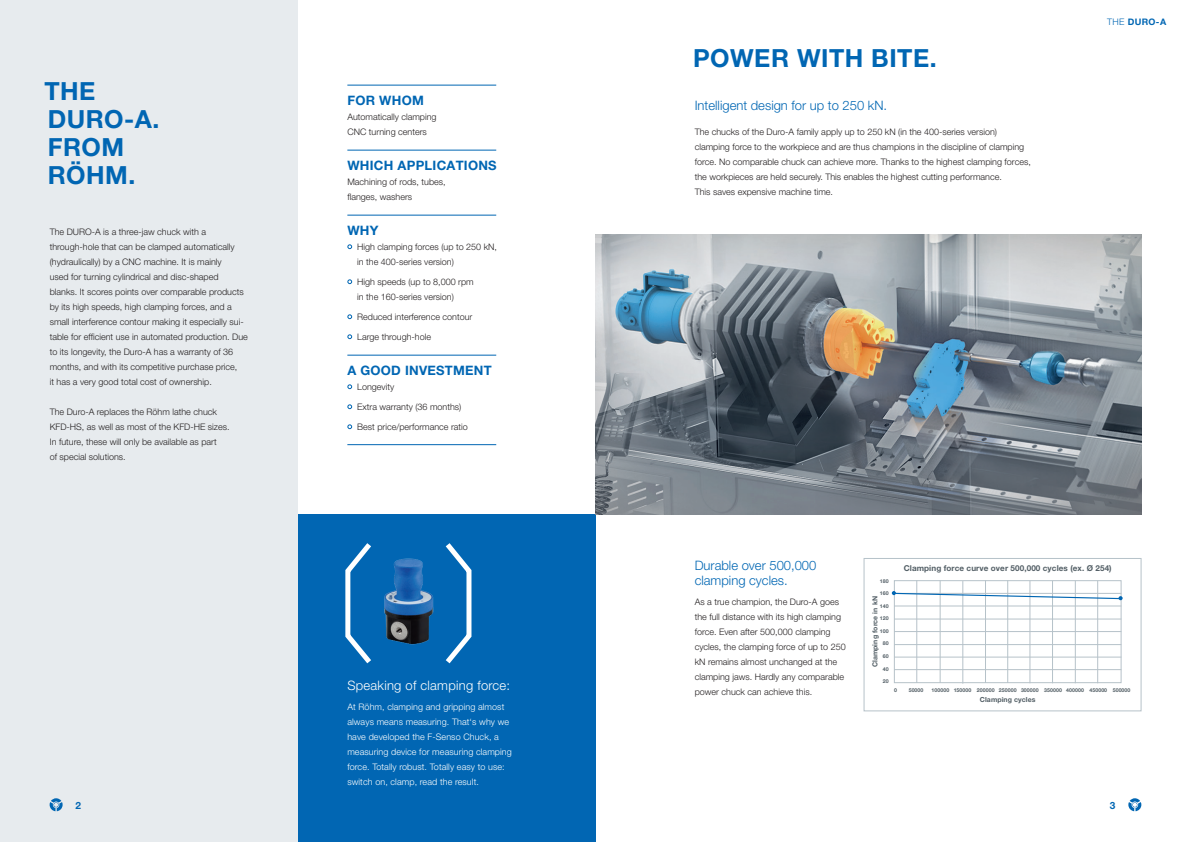
<style>
.page{position:relative;width:1191px;height:842px;background:#fff}
.page>*{position:absolute;margin:0;border:0;box-sizing:border-box;transform-origin:0 0}
.t1{font:700 25px/28px "Helvetica Neue LT Pro";letter-spacing:.02em;color:#0166b3}
.t2{font:300 13px/15px "Helvetica Neue LT Pro";color:#0166b3}
.t3{font:700 13px "Helvetica Neue LT Pro";letter-spacing:.02em;color:#0166b3}
.t4{font:300 13px "Helvetica Neue LT Pro";letter-spacing:.02em;color:#fff}
.t5{font:700 10px "Helvetica Neue LT Pro";color:#0166b3}
.t6{font:300 9px/15px "Helvetica Neue LT Pro";color:#231f20}
.t7{font:300 9px/15px "Helvetica Neue LT Pro";letter-spacing:.01em;color:#fff}
.t8{font:700 9px "Helvetica Neue LT Pro";color:#0166b3}
.t9{font:700 8.1px "Helvetica Neue LT Pro";letter-spacing:.01em;color:#525e65}
.t10{font:700 7px "Helvetica Neue LT Pro";letter-spacing:.01em;color:#525e65}
.t11{font:700 5.2px "Helvetica Neue LT Pro";letter-spacing:.01em;color:#525e65}
.s1{font-weight:300}
</style>
<div class="page">
<svg style="left:1128px;top:798px;width:13px;height:13px"></svg>
<div style="left:298px;top:515px;width:297px;height:327px;background:#0166b3"></div>
<div style="left:0;top:0;width:298px;height:842px;background:#e7ebee"></div>
<svg style="left:50px;top:798px;width:13px;height:13px"></svg>
<svg style="left:347px;top:244px;width:5px;height:5px"></svg>
<svg style="left:347px;top:279px;width:5px;height:5px"></svg>
<svg style="left:347px;top:314px;width:5px;height:5px"></svg>
<svg style="left:347px;top:334px;width:5px;height:5px"></svg>
<svg style="left:347px;top:384px;width:5px;height:5px"></svg>
<svg style="left:347px;top:404px;width:5px;height:5px"></svg>
<svg style="left:347px;top:424px;width:5px;height:5px"></svg>
<hr style="left:347px;top:444px;width:149px;height:1px;background:#0166b3">
<hr style="left:347px;top:85px;width:149px;height:1px;background:#0166b3">
<hr style="left:347px;top:150px;width:149px;height:1px;background:#0166b3">
<hr style="left:347px;top:215px;width:149px;height:1px;background:#0166b3">
<hr style="left:347px;top:355px;width:149px;height:1px;background:#0166b3">
<svg style="left:863px;top:558px;width:278px;height:153px"></svg>
<hr style="left:962px;top:581px;width:1px;height:103px;background:#b6c2c9">
<svg style="left:891px;top:580px;width:231px;height:103px"></svg>
<img style="left:595px;top:235px;width:546px;height:280px">
<svg style="left:345px;top:543px;width:26px;height:121px"></svg>
<svg style="left:445px;top:543px;width:27px;height:121px"></svg>
<img style="left:384px;top:558px;width:50px;height:87px">
<h1 class="t1" style="left:44px;top:77px;width:117px">THE<br>DURO-A.<br>FROM<br>RÖHM.</h1>
<p class="t6" style="left:50px;top:224px;width:200px">The DURO-A is a three-jaw chuck with a through-hole that can be clamped automatically (hydraulically) by a CNC machine. It is mainly<br>used for turning cylindrical and disc-shaped blanks. It scores points over comparable products by its high speeds, high clamping forces, and a small interference contour making it especially sui&shy;table for efficient use in automated production. Due to its longevity, the Duro-A has a warranty of 36 months, and with its competitive purchase price,<br>it has a very good total cost of ownership.</p>
<p class="t6" style="left:50px;top:404px;width:181px">The Duro-A replaces the Röhm lathe chuck KFD-HS, as well as most of the KFD-HE sizes.<br>In future, these will only be available as part<br>of special solutions.</p>
<h2 class="t3" style="left:347px;top:92px;width:78px">FOR WHOM</h2>
<p class="t6" style="left:347px;top:109px;width:91px">Automatically clamping<br>CNC turning centers</p>
<h2 class="t3" style="left:347px;top:157px;width:151px">WHICH APPLICATIONS</h2>
<p class="t6" style="left:347px;top:174px;width:100px">Machining of rods, tubes, flanges, washers</p>
<h2 class="t3" style="left:347px;top:222px;width:33px">WHY</h2>
<p class="t6" style="left:357px;top:239px;width:141px">High clamping forces (up to 250 kN, in the 400-series version)</p>
<p class="t6" style="left:357px;top:274px;width:118px">High speeds (up to 8,000 rpm in the 160-series version)</p>
<p class="t6" style="left:357px;top:309px;width:117px">Reduced interference contour</p>
<p class="t6" style="left:357px;top:329px;width:75px">Large through-hole</p>
<h2 class="t3" style="left:347px;top:362px;width:146px">A GOOD INVESTMENT</h2>
<p class="t6" style="left:357px;top:379px;width:39px">Longevity</p>
<p class="t6" style="left:357px;top:399px;width:106px">Extra warranty (36 months)</p>
<p class="t6" style="left:357px;top:419px;width:112px">Best price/performance ratio</p>
<h2 class="t4" style="left:347px;top:677px;width:164px">Speaking of clamping force:</h2>
<p class="t7" style="left:347px;top:699px;width:166px">At Röhm, clamping and gripping almost always means measuring. That‘s why we have developed the F-Senso Chuck, a measuring device for measuring clamping force. Totally robust. Totally easy to use: switch on, clamp, read the result.</p>
<h1 class="t1" style="left:693px;top:44px;width:245px">POWER WITH BITE.</h1>
<h2 class="t2" style="left:694px;top:97px;width:194px">Intelligent design for up to 250 kN.</h2>
<p class="t6" style="left:694px;top:124px;width:337px">The chucks of the Duro-A family apply up to 250 kN (in the 400-series version) clamping force to the workpiece and are thus champions in the discipline of clamping force. No comparable chuck can achieve more. Thanks to the highest clamping forces, the workpieces are held securely. This enables the highest cutting performance.<br>This saves expensive machine time.</p>
<p class="t8" style="left:1107px;top:16px;width:61px"><span class="s1">THE</span> DURO-A</p>
<h2 class="t2" style="left:694px;top:557px;width:123px">Durable over 500,000 clamping cycles.</h2>
<p class="t6" style="left:694px;top:594px;width:152px">As a true champion, the Duro-A goes the full distance with its high clamping force. Even after 500,000 clamping cycles, the clamping force of up to 250 kN remains almost unchanged at the clamping jaws. Hardly any comparable power chuck can achieve this.</p>
<p class="t11" style="left:880px;top:578px;width:10px">180</p>
<p class="t11" style="left:880px;top:590px;width:10px">160</p>
<p class="t11" style="left:880px;top:603px;width:10px">140</p>
<p class="t11" style="left:880px;top:615px;width:10px">120</p>
<p class="t11" style="left:880px;top:628px;width:10px">100</p>
<p class="t11" style="left:883px;top:640px;width:7px">80</p>
<p class="t11" style="left:883px;top:653px;width:7px">60</p>
<p class="t11" style="left:883px;top:665px;width:7px">40</p>
<p class="t11" style="left:883px;top:678px;width:7px">20</p>
<p class="t10" style="left:870px;top:667px;width:73px;rotate:-90deg">Clamping force in kN</p>
<p class="t9" style="left:903px;top:563px;width:209px">Clamping force curve over 500,000 cycles (ex. Ø 254)</p>
<p class="t11" style="left:894px;top:687px;width:4px">0</p>
<p class="t11" style="left:908px;top:687px;width:16px">50000</p>
<p class="t11" style="left:931px;top:687px;width:200px">100000 150000 200000 250000 300000 350000 400000 450000 500000</p>
<p class="t10" style="left:979px;top:695px;width:57px">Clamping cycles</p>
<p class="t5" style="left:75px;top:799px;width:7px">2</p>
<p class="t5" style="left:1110px;top:799px;width:7px">3</p>
</div>
